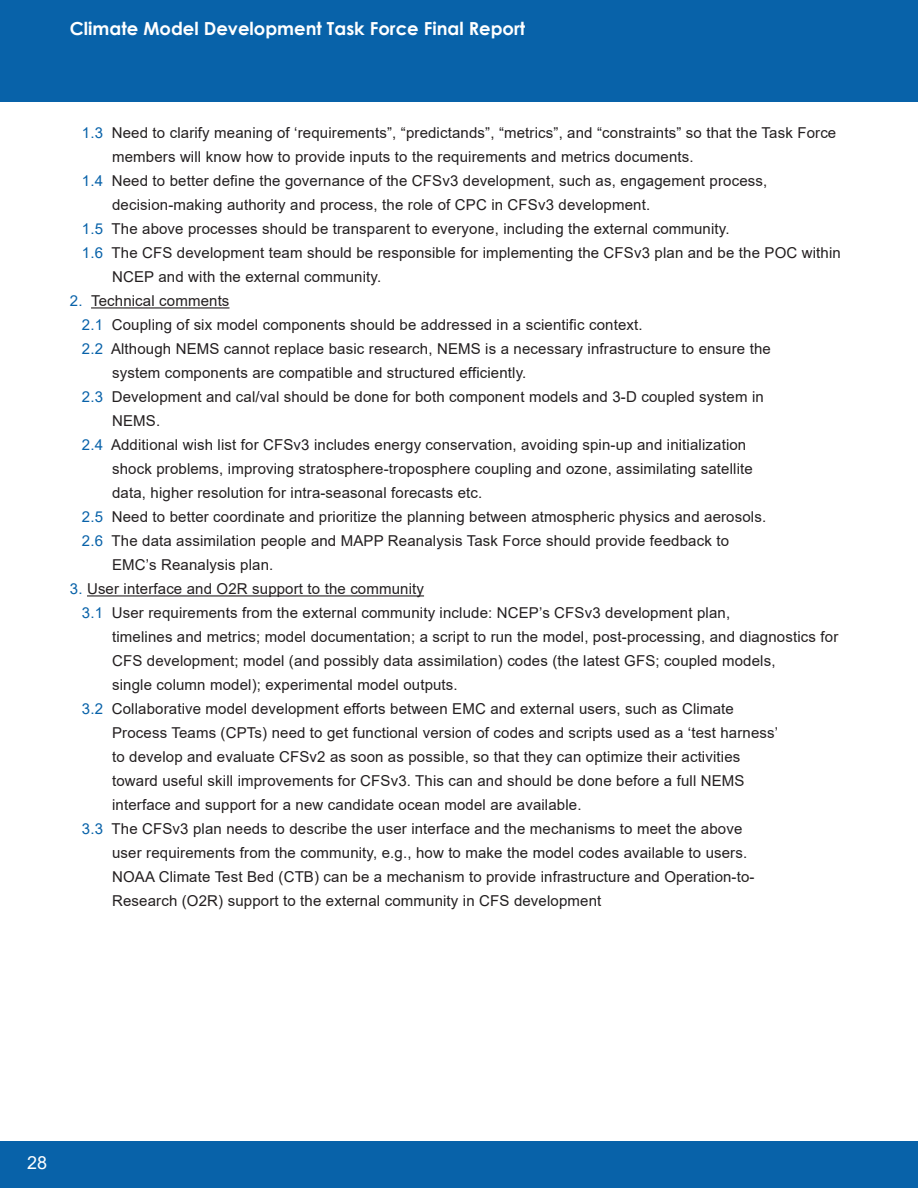
<style>
.page{position:relative;width:918px;height:1188px;background:#fff}
.page>*{position:absolute;margin:0;border:0;box-sizing:border-box;transform-origin:0 0}
.t1{font:700 18px "Century Gothic";color:#fff}
.t2{font:18px "Arial";color:#fff}
.Body{font:15px/24px "Arial";letter-spacing:.01em;color:#231f20}
.s1{color:#0862a9}
</style>
<div class="page">
<div style="left:0;top:0;width:918px;height:102px;background:#0862a9"></div>
<div style="left:0;top:1142px;width:918px;height:46px;background:#0862a9"></div>
<hr style="left:91px;top:307px;width:139px;height:1px;background:#231f20">
<hr style="left:87px;top:595px;width:337px;height:1px;background:#231f20">
<p class="t1" style="left:70px;top:15px;width:457px">Climate Model Development Task Force Final Report</p>
<p class="Body" style="left:112px;top:121px;width:726px;text-indent:-30px"><span class="s1">1.3</span> Need to clarify meaning of ‘requirements”, “predictands”, “metrics”, and “constraints” so that the Task Force members will know how to provide inputs to the requirements and metrics documents.</p>
<p class="Body" style="left:112px;top:169px;width:657px;text-indent:-30px"><span class="s1">1.4</span> Need to better define the governance of the CFSv3 development, such as, engagement process, decision-making authority and process, the role of CPC in CFSv3 development.</p>
<p class="Body" style="left:82px;top:217px;width:649px"><span class="s1">1.5</span> The above processes should be transparent to everyone, including the external community.</p>
<p class="Body" style="left:112px;top:241px;width:730px;text-indent:-30px"><span class="s1">1.6</span> The CFS development team should be responsible for implementing the CFSv3 plan and be the POC within<br>NCEP and with the external community.</p>
<p class="Body" style="left:70px;top:289px;width:161px"><span class="s1">2.</span> Technical comments</p>
<p class="Body" style="left:82px;top:313px;width:562px"><span class="s1">2.1</span> Coupling of six model components should be addressed in a scientific context.</p>
<p class="Body" style="left:112px;top:337px;width:660px;text-indent:-30px"><span class="s1">2.2</span> Although NEMS cannot replace basic research, NEMS is a necessary infrastructure to ensure the system components are compatible and structured efficiently.</p>
<p class="Body" style="left:112px;top:385px;width:653px;text-indent:-30px"><span class="s1">2.3</span> Development and cal/val should be done for both component models and 3-D coupled system in<br>NEMS.</p>
<p class="Body" style="left:112px;top:433px;width:642px;text-indent:-30px"><span class="s1">2.4</span> Additional wish list for CFSv3 includes energy conservation, avoiding spin-up and initialization shock problems, improving stratosphere-troposphere coupling and ozone, assimilating satellite data, higher resolution for intra-seasonal forecasts etc.</p>
<p class="Body" style="left:82px;top:505px;width:686px"><span class="s1">2.5</span> Need to better coordinate and prioritize the planning between atmospheric physics and aerosols.</p>
<p class="Body" style="left:112px;top:529px;width:618px;text-indent:-30px"><span class="s1">2.6</span> The data assimilation people and MAPP Reanalysis Task Force should provide feedback to<br>EMC’s Reanalysis plan.</p>
<p class="Body" style="left:70px;top:577px;width:356px"><span class="s1">3.</span> User interface and O2R support to the community</p>
<p class="Body" style="left:112px;top:601px;width:728px;text-indent:-30px"><span class="s1">3.1</span> User requirements from the external community include: NCEP’s CFSv3 development plan,<br>timelines and metrics; model documentation; a script to run the model, post-processing, and diagnostics for<br>CFS development; model (and possibly data assimilation) codes (the latest GFS; coupled models,</p>
<p class="Body" style="left:112px;top:673px;width:347px">single column model); experimental model outputs.</p>
<p class="Body" style="left:112px;top:697px;width:668px;text-indent:-30px"><span class="s1">3.2</span> Collaborative model development efforts between EMC and external users, such as Climate<br>Process Teams (CPTs) need to get functional version of codes and scripts used as a ‘test harness’ to develop and evaluate CFSv2 as soon as possible, so that they can optimize their activities</p>
<p class="Body" style="left:112px;top:769px;width:634px">toward useful skill improvements for CFSv3. This can and should be done before a full NEMS interface and support for a new candidate ocean model are available.</p>
<p class="Body" style="left:112px;top:817px;width:637px;text-indent:-30px"><span class="s1">3.3</span> The CFSv3 plan needs to describe the user interface and the mechanisms to meet the above user requirements from the community, e.g., how to make the model codes available to users.</p>
<p class="Body" style="left:112px;top:865px;width:644px">NOAA Climate Test Bed (CTB) can be a mechanism to provide infrastructure and Operation-to-<br>Research (O2R) support to the external community in CFS development</p>
<p class="t2" style="left:27px;top:1150px;width:22px">28</p>
</div>
